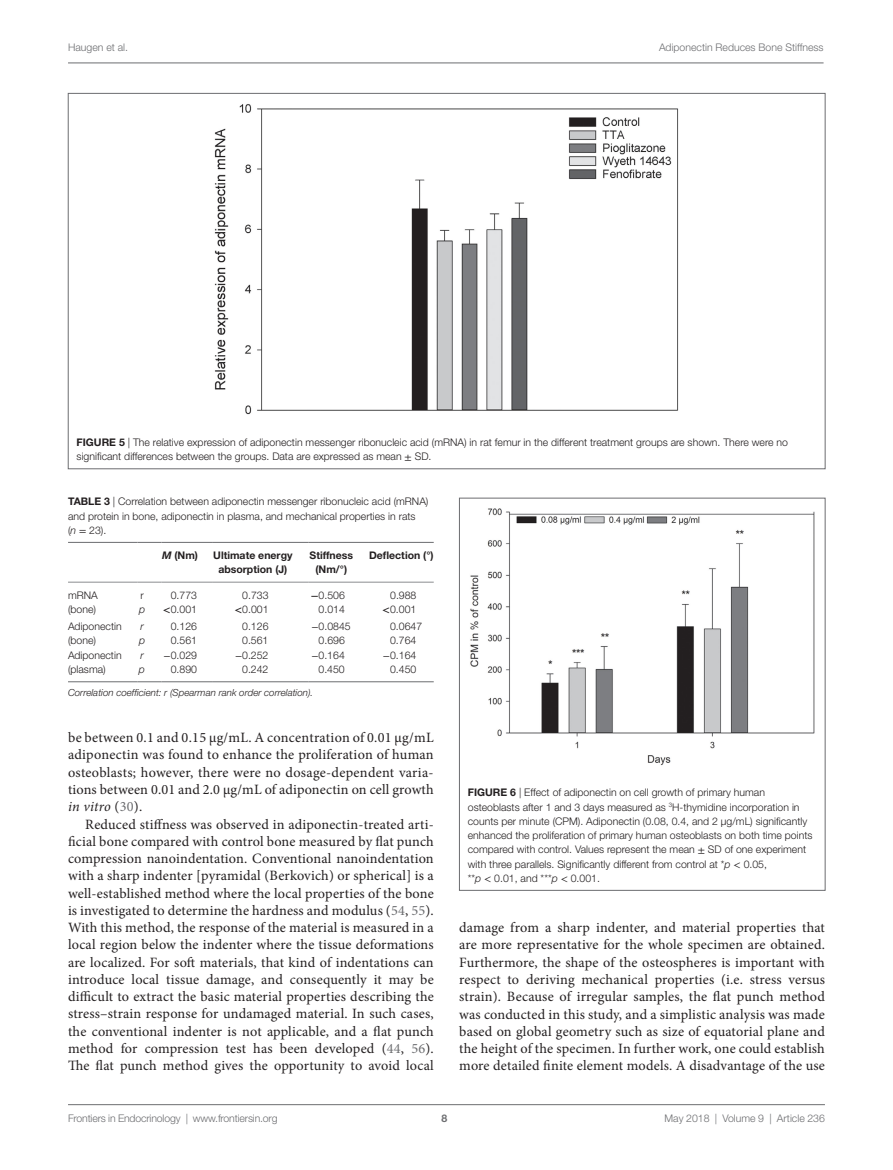
<style>
.page{position:relative;width:893px;height:1170px;background:#fff}
.page>*{position:absolute;margin:0;border:0;box-sizing:border-box;transform-origin:0 0}
.t1{font:14.25px/17.2px "Minion Pro";letter-spacing:.01em;color:#231f20;text-align:justify}
.t2{font:300 10.5px/14.2px "Helvetica Neue LT Std";color:#231f20}
.t3{font:300 10.5px "Helvetica Neue LT Std";color:#6c6d70}
.t4{font:700 10.5px/14.2px "Helvetica Neue LT Std";color:#231f20;text-align:center}
.t5{font:italic 300 10.5px "Helvetica Neue LT Std";color:#231f20}
.t6{font:700 10.5px "Helvetica Neue LT Std";color:#6c6d70}
.t7{font:italic 300 9.75px "Helvetica Neue LT Std";color:#231f20}
.s1{font-weight:700}
.s2{font-family:"STIX General";font-weight:400}
.s3{font-style:italic}
.s4{font-family:"STIX General";font-weight:700}
.s5{color:#6c6d70}
</style>
<div class="page">
<hr style="left:68px;top:542px;width:70px;height:1px;background:#6c6d70">
<svg style="left:138px;top:542px;width:23px;height:1px"></svg>
<hr style="left:161px;top:542px;width:51px;height:1px;background:#6c6d70">
<hr style="left:212px;top:542px;width:97px;height:1px;background:#6c6d70">
<hr style="left:309px;top:542px;width:60px;height:1px;background:#6c6d70">
<hr style="left:369px;top:542px;width:65px;height:1px;background:#6c6d70">
<svg style="left:138px;top:681px;width:23px;height:1px"></svg>
<hr style="left:161px;top:681px;width:51px;height:1px;background:#6c6d70">
<hr style="left:212px;top:681px;width:97px;height:1px;background:#6c6d70">
<hr style="left:309px;top:681px;width:60px;height:1px;background:#6c6d70">
<hr style="left:369px;top:681px;width:65px;height:1px;background:#6c6d70">
<hr style="left:68px;top:681px;width:70px;height:1px;background:#6c6d70">
<hr style="left:68px;top:582px;width:70px;height:1px;background:#8a8c8f">
<svg style="left:138px;top:582px;width:23px;height:1px"></svg>
<hr style="left:161px;top:582px;width:51px;height:1px;background:#8a8c8f">
<hr style="left:212px;top:582px;width:97px;height:1px;background:#8a8c8f">
<hr style="left:309px;top:582px;width:60px;height:1px;background:#8a8c8f">
<hr style="left:369px;top:582px;width:65px;height:1px;background:#8a8c8f">
<img style="left:214px;top:104px;width:465px;height:311px">
<hr style="left:68px;top:63px;width:756px;height:1px;background:#6c6d70">
<hr style="left:68px;top:1104px;width:757px;height:1px;background:#6c6d70">
<img style="left:470px;top:508px;width:345px;height:258px">
<div style="left:459px;top:498px;width:366px;height:392px;border:1px solid #6c6d70"></div>
<p class="t3" style="left:68px;top:41px;width:62px">Haugen et al.</p>
<p class="t3" style="left:659px;top:41px;width:166px">Adiponectin Reduces Bone Stiffness</p>
<p class="t2" style="left:77px;top:435px;width:713px"><span class="s1">Figure 5</span> | The relative expression of adiponectin messenger ribonucleic acid (mRNA) in rat femur in the different treatment groups are shown. There were no significant differences between the groups. Data are expressed as mean <span class="s2">±</span> SD.</p>
<p class="t2" style="left:68px;top:494px;width:362px"><span class="s1">Table 3</span> | Correlation between adiponectin messenger ribonucleic acid (mRNA) and protein in bone, adiponectin in plasma, and mechanical properties in rats<br>(<span class="s3">n</span> <span class="s2">=</span> 23).</p>
<p class="t4" style="left:162px;top:547px;width:37px"><span class="s3">M</span> (Nm)</p>
<p class="t4" style="left:213px;top:547px;width:81px">Ultimate energy absorption (J)</p>
<p class="t4" style="left:310px;top:547px;width:45px">Stiffness (Nm/°)</p>
<p class="t4" style="left:369px;top:547px;width:66px">Deflection (°)</p>
<p class="t2" style="left:68px;top:587px;width:31px">mRNA (bone)</p>
<p class="t2" style="left:140px;top:587px;width:5px">r</p>
<p class="t2" style="left:171px;top:587px;width:28px">0.773</p>
<p class="t2" style="left:242px;top:587px;width:28px">0.733</p>
<p class="t2" style="left:311px;top:588px;width:36px"><span class="s4">−</span>0.506</p>
<p class="t2" style="left:390px;top:587px;width:28px">0.988</p>
<p class="t5" style="left:139px;top:603px;width:8px">p</p>
<p class="t2" style="left:163px;top:602px;width:36px"><span class="s4">&lt;</span>0.001</p>
<p class="t2" style="left:234px;top:602px;width:36px"><span class="s4">&lt;</span>0.001</p>
<p class="t2" style="left:319px;top:602px;width:28px">0.014</p>
<p class="t2" style="left:382px;top:602px;width:36px"><span class="s4">&lt;</span>0.001</p>
<p class="t2" style="left:68px;top:618px;width:55px">Adiponectin (bone)</p>
<p class="t5" style="left:140px;top:619px;width:5px">r</p>
<p class="t2" style="left:171px;top:618px;width:28px">0.126</p>
<p class="t2" style="left:242px;top:618px;width:28px">0.126</p>
<p class="t2" style="left:311px;top:619px;width:41px"><span class="s2">−</span>0.0845</p>
<p class="t2" style="left:390px;top:618px;width:34px">0.0647</p>
<p class="t5" style="left:139px;top:634px;width:8px">p</p>
<p class="t2" style="left:171px;top:633px;width:28px">0.561</p>
<p class="t2" style="left:242px;top:633px;width:28px">0.561</p>
<p class="t2" style="left:319px;top:633px;width:28px">0.696</p>
<p class="t2" style="left:390px;top:633px;width:28px">0.764</p>
<p class="t2" style="left:68px;top:647px;width:55px">Adiponectin (plasma)</p>
<p class="t5" style="left:140px;top:648px;width:5px">r</p>
<p class="t2" style="left:164px;top:647px;width:35px"><span class="s2">−</span>0.029</p>
<p class="t2" style="left:235px;top:647px;width:35px"><span class="s2">−</span>0.252</p>
<p class="t2" style="left:311px;top:647px;width:35px"><span class="s2">−</span>0.164</p>
<p class="t2" style="left:383px;top:647px;width:35px"><span class="s2">−</span>0.164</p>
<p class="t5" style="left:139px;top:662px;width:8px">p</p>
<p class="t2" style="left:171px;top:661px;width:28px">0.890</p>
<p class="t2" style="left:242px;top:661px;width:28px">0.242</p>
<p class="t2" style="left:319px;top:661px;width:28px">0.450</p>
<p class="t2" style="left:390px;top:661px;width:28px">0.450</p>
<p class="t7" style="left:68px;top:686px;width:247px">Correlation coefficient: r (Spearman rank order correlation).</p>
<p class="t1" style="left:68px;top:729px;width:367px">be between 0.1 and 0.15 µg/mL. A concentration of 0.01 µg/mL adiponectin was found to enhance the proliferation of human osteoblasts; however, there were no dosage-dependent varia&shy;tions between 0.01 and 2.0 µg/mL of adiponectin on cell growth <span class="s3">in vitro</span> (<span class="s5">30</span>).</p>
<p class="t1" style="left:68px;top:815px;width:367px;text-indent:17px">Reduced stiffness was observed in adiponectin-treated arti&shy;ficial bone compared with control bone measured by flat punch compression nanoindentation. Conventional nanoindentation with a sharp indenter [pyramidal (Berkovich) or spherical] is a well-established method where the local properties of the bone is investigated to determine the hardness and modulus (<span class="s5">54</span>, <span class="s5">55</span>).<br>With this method, the response of the material is measured in a local region below the indenter where the tissue deformations are localized. For soft materials, that kind of indentations can introduce local tissue damage, and consequently it may be difficult to extract the basic material properties describing the stress–strain response for undamaged material. In such cases, the conventional indenter is not applicable, and a flat punch method for compression test has been developed (<span class="s5">44</span>, <span class="s5">56</span>).<br>The flat punch method gives the opportunity to avoid local</p>
<p class="t2" style="left:468px;top:785px;width:346px"><span class="s1">Figure 6</span> | Effect of adiponectin on cell growth of primary human osteoblasts after 1 and 3 days measured as <sup>3</sup>H-thymidine incorporation in counts per minute (CPM). Adiponectin (0.08, 0.4, and 2 µg/mL) significantly enhanced the proliferation of primary human osteoblasts on both time points compared with control. Values represent the mean <span class="s2">±</span> SD of one experiment with three parallels. Significantly different from control at *<span class="s3">p</span> <span class="s2">&lt;</span> 0.05,<br>**<span class="s3">p</span> <span class="s2">&lt;</span> 0.01, and ***<span class="s3">p</span> <span class="s2">&lt;</span> 0.001.</p>
<p class="t1" style="left:459px;top:919px;width:367px">damage from a sharp indenter, and material properties that are more representative for the whole specimen are obtained.<br>Furthermore, the shape of the osteospheres is important with respect to deriving mechanical properties (i.e. stress versus strain). Because of irregular samples, the flat punch method was conducted in this study, and a simplistic analysis was made based on global geometry such as size of equatorial plane and the height of the specimen. In further work, one could establish more detailed finite element models. A disadvantage of the use</p>
<p class="t3" style="left:68px;top:1111px;width:211px">Frontiers in Endocrinology | www.frontiersin.org</p>
<p class="t3" style="left:664px;top:1111px;width:162px">May 2018 | Volume 9 | Article 236</p>
<p class="t6" style="left:441px;top:1111px;width:7px">8</p>
</div>
